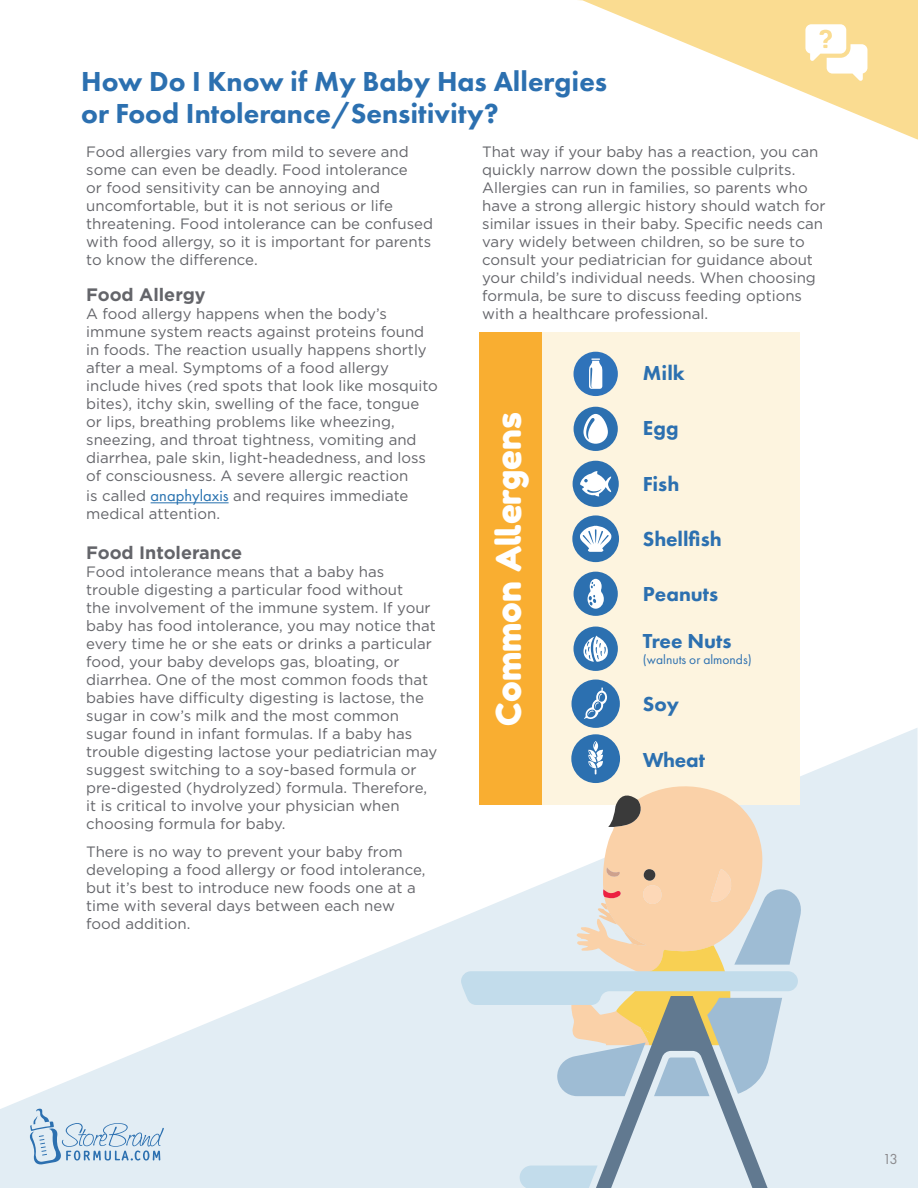
<style>
.page{position:relative;width:918px;height:1188px;background:#fff}
.page>*{position:absolute;margin:0;border:0;box-sizing:border-box;transform-origin:0 0}
.t1{font:34.5px "Fredoka One";color:#fff}
.t2{font:800 28.5px/31.5px "Futura PT";color:#2c70b0}
.t3{font:800 21px "Futura PT";color:#2c70b0}
.t4{font:700 18px "Gotham";color:#64656a}
.t5{font:15px/18px "Gotham";color:#64656a}
.t6{font:15px "Futura PT";color:#8b8a8d}
.t7{font:13.5px "Futura PT";color:#2c70b0}
.s1{font-family:"Futura PT";font-size:16.5px;color:#2771af}
</style>
<div class="page">
<svg style="left:0;top:728px;width:918px;height:460px"></svg>
<div style="left:534px;top:333px;width:266px;height:472px;background:#fdf4df"></div>
<hr style="left:151px;top:502px;width:78px;height:1px;background:#2771af">
<div style="left:574px;top:352px;width:44px;height:44px;background:#2f73ba;border-radius:50%"></div>
<svg style="left:589px;top:359px;width:13px;height:30px"></svg>
<div style="left:574px;top:407px;width:44px;height:44px;background:#2c70b0;border-radius:50%"></div>
<svg style="left:583px;top:414px;width:25px;height:30px"></svg>
<svg style="left:586px;top:418px;width:9px;height:21px"></svg>
<div style="left:574px;top:572px;width:44px;height:44px;background:#2c70b0;border-radius:50%"></div>
<svg style="left:588px;top:579px;width:16px;height:30px"></svg>
<div style="left:573px;top:627px;width:45px;height:44px;background:#2c70b0;border-radius:50%"></div>
<svg style="left:583px;top:635px;width:25px;height:27px"></svg>
<div style="left:573px;top:461px;width:46px;height:46px;background:#2c70b0;border-radius:50%"></div>
<svg style="left:580px;top:471px;width:32px;height:26px"></svg>
<div style="left:572px;top:515px;width:47px;height:47px;background:#2c70b0;border-radius:50%"></div>
<svg style="left:580px;top:525px;width:32px;height:27px"></svg>
<div style="left:572px;top:680px;width:48px;height:48px;background:#2c70b0;border-radius:50%"></div>
<svg style="left:584px;top:688px;width:23px;height:31px"></svg>
<div style="left:571px;top:734px;width:49px;height:49px;background:#2c70b0;border-radius:50%"></div>
<svg style="left:588px;top:741px;width:15px;height:33px"></svg>
<div style="left:479px;top:333px;width:63px;height:472px;background:#f9ae31"></div>
<svg style="left:511px;top:996px;width:342px;height:192px;background:#cddce6"></svg>
<svg style="left:461px;top:780px;width:337px;height:265px"></svg>
<svg style="left:578px;top:0;width:340px;height:140px"></svg>
<svg style="left:805px;top:24px;width:62px;height:57px"></svg>
<svg style="left:30px;top:1109px;width:134px;height:55px;background:#c6d9e9"></svg>
<h2 class="t2" style="left:81px;top:66px;width:528px">How Do I Know if My Baby Has Allergies or Food Intolerance/Sensitivity?</h2>
<p class="t5" style="left:86px;top:142px;width:348px">Food allergies vary from mild to severe and some can even be deadly. Food intolerance<br>or food sensitivity can be annoying and uncomfortable, but it is not serious or life threatening. Food intolerance can be confused with food allergy, so it is important for parents to know the difference.</p>
<p class="t4" style="left:86px;top:283px;width:121px">Food Allergy</p>
<p class="t5" style="left:86px;top:305px;width:353px">A food allergy happens when the body’s immune system reacts against proteins found in foods. The reaction usually happens shortly after a meal. Symptoms of a food allergy include hives (red spots that look like mosquito bites), itchy skin, swelling of the face, tongue or lips, breathing problems like wheezing, sneezing, and throat tightness, vomiting and diarrhea, pale skin, light-headedness, and loss of consciousness. A severe allergic reaction</p>
<p class="t5" style="left:86px;top:487px;width:324px">is called <span class="s1">anaphylaxis</span> and requires immediate medical attention.</p>
<p class="t4" style="left:86px;top:540px;width:157px">Food Intolerance</p>
<p class="t5" style="left:86px;top:562px;width:353px">Food intolerance means that a baby has trouble digesting a particular food without<br>the involvement of the immune system. If your baby has food intolerance, you may notice that every time he or she eats or drinks a particular food, your baby develops gas, bloating, or diarrhea. One of the most common foods that babies have difficulty digesting is lactose, the sugar in cow’s milk and the most common sugar found in infant formulas. If a baby has trouble digesting lactose your pediatrician may suggest switching to a soy-based formula or pre-digested (hydrolyzed) formula. Therefore, it is critical to involve your physician when choosing formula for baby.</p>
<p class="t5" style="left:86px;top:843px;width:341px">There is no way to prevent your baby from developing a food allergy or food intolerance, but it’s best to introduce new foods one at a time with several days between each new food addition.</p>
<p class="t5" style="left:482px;top:142px;width:345px">That way if your baby has a reaction, you can quickly narrow down the possible culprits.<br>Allergies can run in families, so parents who have a strong allergic history should watch for similar issues in their baby. Specific needs can vary widely between children, so be sure to consult your pediatrician for guidance about your child’s individual needs. When choosing formula, be sure to discuss feeding options with a healthcare professional.</p>
<h3 class="t3" style="left:643px;top:360px;width:43px">Milk</h3>
<h1 class="t1" style="left:487px;top:726px;width:315px;rotate:-90deg">Common Allergens</h1>
<h3 class="t3" style="left:643px;top:415px;width:37px">Egg</h3>
<h3 class="t3" style="left:643px;top:470px;width:38px">Fish</h3>
<h3 class="t3" style="left:643px;top:526px;width:80px">Shellfish</h3>
<h3 class="t3" style="left:643px;top:581px;width:77px">Peanuts</h3>
<h3 class="t3" style="left:643px;top:628px;width:90px">Tree Nuts</h3>
<p class="t7" style="left:643px;top:652px;width:110px">(walnuts or almonds)</p>
<h3 class="t3" style="left:643px;top:691px;width:38px">Soy</h3>
<h3 class="t3" style="left:643px;top:747px;width:64px">Wheat</h3>
<p class="t6" style="left:883px;top:1150px;width:16px">13</p>
</div>
